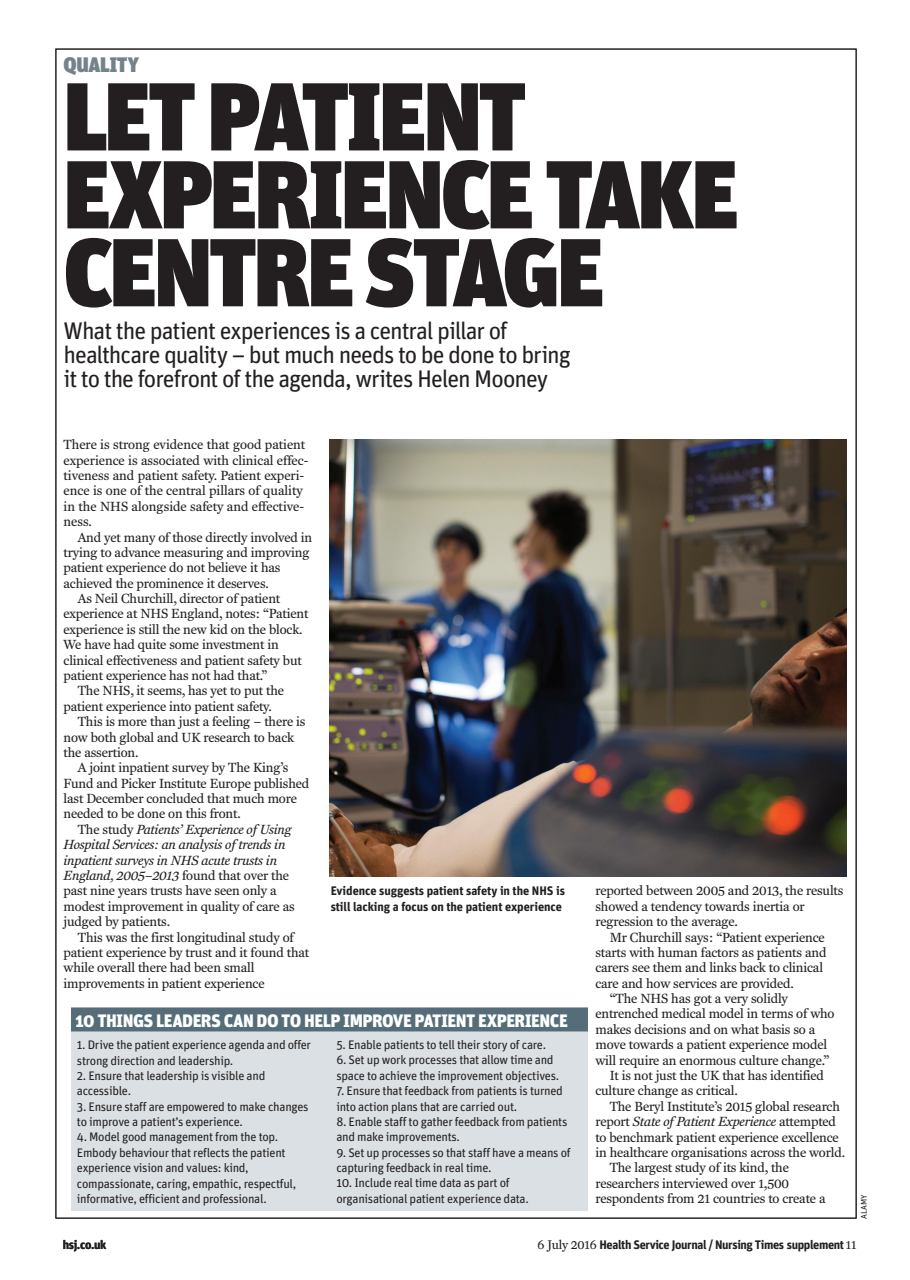
<style>
.page{position:relative;width:910px;height:1280px;background:#fff}
.page>*{position:absolute;margin:0;border:0;box-sizing:border-box;transform-origin:0 0}
.t1{font:900 96.3px/77.8px "Unit";letter-spacing:-.03em;color:#231f20}
.t2{font:24px/24px "Unit";letter-spacing:-.045em;color:#231f20}
.t3{font:900 21px "Unit";letter-spacing:-.015em;color:#74838b}
.t4{font:900 18px "Unit";letter-spacing:-.025em;color:#fff}
.t5{font:13.5px "Fenway";letter-spacing:-.01em;color:#231f20}
.t6{font:italic 13.5px "Fenway";letter-spacing:-.01em;color:#231f20}
.t7{font:12.3px/15.3px "Unit";letter-spacing:-.025em;color:#231f20}
.t8{font:700 12.3px/15.3px "Unit";letter-spacing:-.005em;color:#231f20}
.t9{font:700 12.3px "Unit";letter-spacing:-.03em;color:#231f20}
.t10{font:8.25px "Unit";color:#231f20}
.s1{font-style:normal}
.s2{font-family:"Fenway";font-weight:400;font-size:12.75px}
</style>
<div class="page">
<img style="left:330px;top:439px;width:516px;height:437px">
<div style="left:71px;top:1008px;width:517px;height:202px;background:#dae0e3"></div>
<div style="left:71px;top:1007px;width:517px;height:24px;background:#556d78"></div>
<p class="t3" style="left:64px;top:52px;width:77px">QUALITY</p>
<p class="t1" style="left:64px;top:76px;width:676px">LET PATIENT<br>EXPERIENCE TAKE<br>CENTRE STAGE</p>
<p class="t2" style="left:64px;top:319px;width:508px">What the patient experiences is a central pillar of healthcare quality – but much needs to be done to bring it to the forefront of the agenda, writes Helen Mooney</p>
<p class="t5" style="left:64px;top:436px;width:243px">There is strong evidence that good patient</p>
<p class="t5" style="left:64px;top:451px;width:246px">experience is associated with clinical effec-</p>
<p class="t5" style="left:64px;top:467px;width:242px">tiveness and patient safety. Patient experi-</p>
<p class="t5" style="left:64px;top:482px;width:241px">ence is one of the central pillars of quality</p>
<p class="t5" style="left:64px;top:498px;width:242px">in the NHS alongside safety and effective-</p>
<p class="t5" style="left:64px;top:513px;width:30px">ness.</p>
<p class="t5" style="left:78px;top:528px;width:236px">And yet many of those directly involved in</p>
<p class="t5" style="left:64px;top:544px;width:247px">trying to advance measuring and improving</p>
<p class="t5" style="left:64px;top:559px;width:218px">patient experience do not believe it has</p>
<p class="t5" style="left:64px;top:575px;width:206px">achieved the prominence it deserves.</p>
<p class="t5" style="left:78px;top:590px;width:204px">As Neil Churchill, director of patient</p>
<p class="t5" style="left:64px;top:605px;width:246px">experience at NHS England, notes: “Patient</p>
<p class="t5" style="left:64px;top:621px;width:240px">experience is still the new kid on the block.</p>
<p class="t5" style="left:64px;top:636px;width:217px">We have had quite some investment in</p>
<p class="t5" style="left:64px;top:651px;width:240px">clinical effectiveness and patient safety but</p>
<p class="t5" style="left:64px;top:667px;width:205px">patient experience has not had that.”</p>
<p class="t5" style="left:78px;top:682px;width:208px">The NHS, it seems, has yet to put the</p>
<p class="t5" style="left:64px;top:698px;width:210px">patient experience into patient safety.</p>
<p class="t5" style="left:78px;top:713px;width:229px">This is more than just a feeling – there is</p>
<p class="t5" style="left:64px;top:728px;width:232px">now both global and UK research to back</p>
<p class="t5" style="left:64px;top:744px;width:76px">the assertion.</p>
<p class="t5" style="left:78px;top:759px;width:212px">A joint inpatient survey by The King’s</p>
<p class="t5" style="left:64px;top:774px;width:247px">Fund and Picker Institute Europe published</p>
<p class="t5" style="left:64px;top:790px;width:235px">last December concluded that much more</p>
<p class="t5" style="left:64px;top:805px;width:178px">needed to be done on this front.</p>
<p class="t6" style="left:78px;top:821px;width:215px"><span class="s1">The study</span> Patients’ Experience of Using</p>
<p class="t6" style="left:64px;top:836px;width:223px">Hospital Services: an analysis of trends in</p>
<p class="t6" style="left:64px;top:851px;width:215px">inpatient surveys in NHS acute trusts in</p>
<p class="t6" style="left:64px;top:867px;width:227px">England, 2005–2013 <span class="s1">found that over the</span></p>
<p class="t5" style="left:64px;top:882px;width:215px">past nine years trusts have seen only a</p>
<p class="t5" style="left:64px;top:897px;width:232px">modest improvement in quality of care as</p>
<p class="t5" style="left:64px;top:913px;width:108px">judged by patients.</p>
<p class="t5" style="left:78px;top:928px;width:217px">This was the first longitudinal study of</p>
<p class="t5" style="left:64px;top:944px;width:247px">patient experience by trust and it found that</p>
<p class="t5" style="left:64px;top:959px;width:192px">while overall there had been small</p>
<p class="t5" style="left:64px;top:974px;width:202px">improvements in patient experience</p>
<p class="t8" style="left:330px;top:883px;width:236px">Evidence suggests patient safety in the NHS is still lacking a focus on the patient experience</p>
<p class="t4" style="left:75px;top:1009px;width:494px">10 THINGS LEADERS CAN DO TO HELP IMPROVE PATIENT EXPERIENCE</p>
<p class="t7" style="left:77px;top:1037px;width:235px">1. Drive the patient experience agenda and offer strong direction and leadership.</p>
<p class="t7" style="left:77px;top:1067px;width:190px">2. Ensure that leadership is visible and accessible.</p>
<p class="t7" style="left:77px;top:1098px;width:233px">3. Ensure staff are empowered to make changes to improve a patient’s experience.</p>
<p class="t7" style="left:77px;top:1129px;width:221px">4. Model good management from the top.<br>Embody behaviour that reflects the patient experience vision and values: kind, compassionate, caring, empathic, respectful, informative, efficient and professional.</p>
<p class="t7" style="left:336px;top:1036px;width:211px">5. Enable patients to tell their story of care.</p>
<p class="t7" style="left:336px;top:1052px;width:224px">6. Set up work processes that allow time and space to achieve the improvement objectives.</p>
<p class="t7" style="left:336px;top:1083px;width:228px">7. Ensure that feedback from patients is turned into action plans that are carried out.</p>
<p class="t7" style="left:336px;top:1113px;width:232px">8. Enable staff to gather feedback from patients and make improvements.</p>
<p class="t7" style="left:336px;top:1144px;width:236px">9. Set up processes so that staff have a means of capturing feedback in real time.</p>
<p class="t7" style="left:336px;top:1175px;width:194px">10. Include real time data as part of organisational patient experience data.</p>
<p class="t5" style="left:595px;top:882px;width:249px">reported between 2005 and 2013, the results</p>
<p class="t5" style="left:595px;top:897px;width:211px">showed a tendency towards inertia or</p>
<p class="t5" style="left:595px;top:913px;width:144px">regression to the average.</p>
<p class="t5" style="left:609px;top:928px;width:217px">Mr Churchill says: “Patient experience</p>
<p class="t5" style="left:595px;top:944px;width:232px">starts with human factors as patients and</p>
<p class="t5" style="left:595px;top:959px;width:229px">carers see them and links back to clinical</p>
<p class="t5" style="left:595px;top:974px;width:200px">care and how services are provided.</p>
<p class="t5" style="left:609px;top:990px;width:180px">“The NHS has got a very solidly</p>
<p class="t5" style="left:595px;top:1005px;width:241px">entrenched medical model in terms of who</p>
<p class="t5" style="left:595px;top:1020px;width:221px">makes decisions and on what basis so a</p>
<p class="t5" style="left:595px;top:1036px;width:233px">move towards a patient experience model</p>
<p class="t5" style="left:595px;top:1051px;width:235px">will require an enormous culture change.”</p>
<p class="t5" style="left:609px;top:1067px;width:216px">It is not just the UK that has identified</p>
<p class="t5" style="left:595px;top:1082px;width:144px">culture change as critical.</p>
<p class="t5" style="left:609px;top:1097px;width:232px">The Beryl Institute’s 2015 global research</p>
<p class="t6" style="left:595px;top:1113px;width:242px"><span class="s1">report</span> State of Patient Experience <span class="s1">attempted</span></p>
<p class="t5" style="left:595px;top:1128px;width:245px">to benchmark patient experience excellence</p>
<p class="t5" style="left:595px;top:1143px;width:251px">in healthcare organisations across the world.</p>
<p class="t5" style="left:609px;top:1159px;width:181px">The largest study of its kind, the</p>
<p class="t5" style="left:595px;top:1174px;width:195px">researchers interviewed over 1,500</p>
<p class="t5" style="left:595px;top:1190px;width:232px">respondents from 21 countries to create a</p>
<p class="t10" style="left:859px;top:1218px;width:26px;rotate:-90deg">alamy</p>
<p class="t8" style="left:63px;top:1236px;width:45px">hsj.co.uk</p>
<p class="t9" style="left:537px;top:1237px;width:320px"><span class="s2">6 July 2016</span> Health Service Journal / Nursing Times supplement <span class="s2">11</span></p>
</div>
